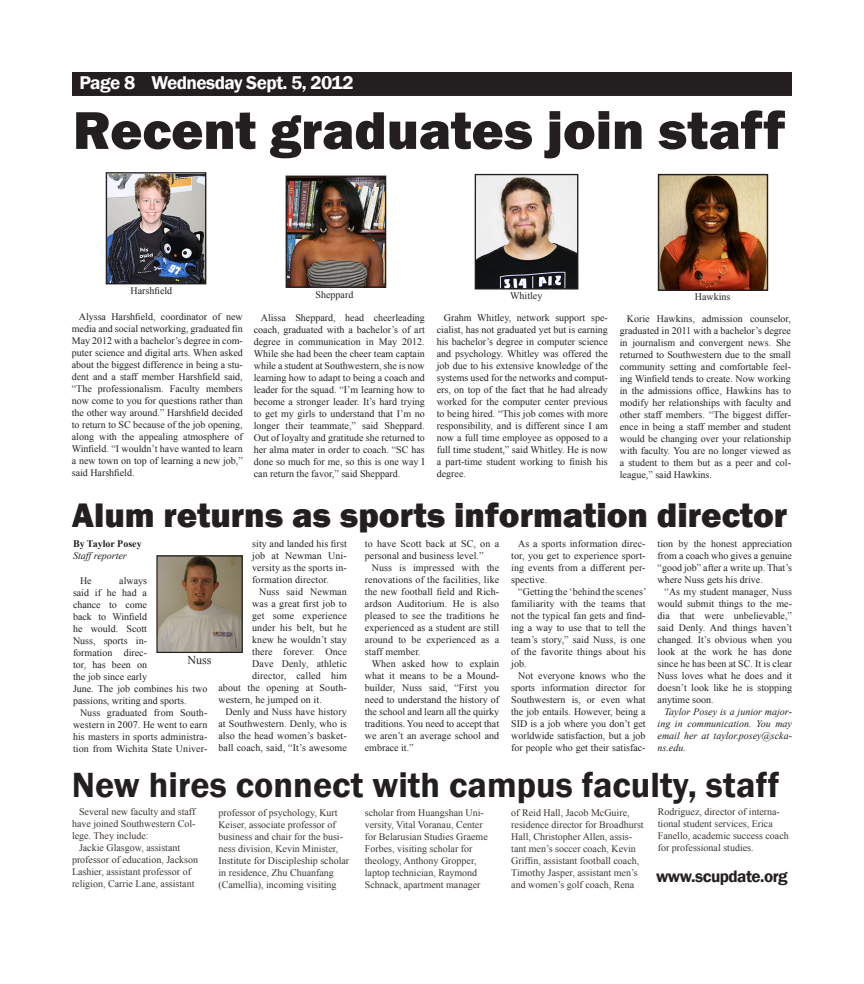
<style>
.page{position:relative;width:864px;height:984px;background:#fff}
.page>*{position:absolute;margin:0;border:0;box-sizing:border-box;transform-origin:0 0}
.t1{font:800 55px "Franklin Gothic";color:#231f20}
.t2{font:600 36px "Franklin Gothic";color:#231f20}
.t3{font:800 35px "Franklin Gothic";color:#231f20}
.t4{font:600 19px "Franklin Gothic";letter-spacing:-.03em;color:#fff}
.t5{font:600 17px "Franklin Gothic";letter-spacing:-.03em;color:#231f20}
.t6{font:12px "Times New Roman";color:#231f20}
.No_Spacing{font:10px/12px "Times New Roman";color:#231f20;text-align:justify}
.t7{font:10px/12px "Times New Roman";color:#3b3630}
.No_Spacing-2{font:italic 10px/12px "Times New Roman";color:#231f20;text-align:justify}
.No_Spacing-3{font:700 10px "Times New Roman";color:#231f20}
</style>
<div class="page">
<div style="left:72px;top:72px;width:720px;height:23px;background:#231f20"></div>
<div style="left:72px;top:72px;width:720px;height:24px;border:1px solid #231f20"></div>
<img style="left:108px;top:175px;width:96px;height:107px">
<div style="left:106px;top:172px;width:100px;height:112px;border:1px solid #231f20"></div>
<img style="left:288px;top:178px;width:96px;height:108px">
<div style="left:286px;top:176px;width:100px;height:112px;border:1px solid #231f20"></div>
<img style="left:477px;top:176px;width:99px;height:112px">
<div style="left:475px;top:174px;width:103px;height:116px;border:1px solid #231f20"></div>
<img style="left:660px;top:176px;width:106px;height:113px">
<div style="left:658px;top:174px;width:110px;height:117px;border:1px solid #231f20"></div>
<img style="left:158px;top:557px;width:83px;height:94px">
<div style="left:156px;top:555px;width:87px;height:98px;border:1px solid #231f20"></div>
<p class="t4" style="left:79px;top:71px;width:276px">Page 8 Wednesday Sept. 5, 2012</p>
<p class="t1" style="left:73px;top:95px;width:714px">Recent graduates join staff</p>
<p class="No_Spacing" style="left:131px;top:285px;width:43px">Harshfield</p>
<p class="No_Spacing" style="left:316px;top:288px;width:39px">Sheppard</p>
<p class="No_Spacing" style="left:510px;top:290px;width:34px">Whitley</p>
<p class="No_Spacing" style="left:695px;top:290px;width:37px">Hawkins</p>
<p class="No_Spacing" style="left:620px;top:312px;width:173px;text-indent:7px">Korie Hawkins, admission counselor, graduated in 2011 with a bachelor’s degree in journalism and convergent news. She returned to Southwestern due to the small community setting and comfortable feel&shy;ing Winfield tends to create. Now working in the admissions office, Hawkins has to modify her relationships with faculty and other staff members. “The biggest differ&shy;ence in being a staff member and student would be changing over your relationship with faculty. You are no longer viewed as a student to them but as a peer and col&shy;league,” said Hawkins.</p>
<p class="No_Spacing" style="left:72px;top:311px;width:173px;text-indent:7px">Alyssa Harshfield, coordinator of new media and social networking, graduated fin May 2012 with a bachelor’s degree in com&shy;puter science and digital arts. When asked about the biggest difference in being a stu&shy;dent and a staff member Harshfield said, “The professionalism. Faculty members now come to you for questions rather than the other way around.” Harshfield decided to return to SC because of the job opening, along with the appealing atmosphere of Winfield. “I wouldn’t have wanted to learn a new town on top of learning a new job,” said Harshfield.</p>
<p class="No_Spacing" style="left:254px;top:312px;width:173px;text-indent:7px">Alissa Sheppard, head cheerleading coach, graduated with a bachelor’s of art degree in communication in May 2012.<br>While she had been the cheer team captain while a student at Southwestern, she is now learning how to adapt to being a coach and leader for the squad. “I’m learning how to become a stronger leader. It’s hard trying to get my girls to understand that I’m no longer their teammate,” said Sheppard.<br>Out of loyalty and gratitude she returned to her alma mater in order to coach. “SC has done so much for me, so this is one way I can return the favor,” said Sheppard.</p>
<p class="t3" style="left:72px;top:493px;width:717px">Alum returns as sports information director</p>
<p class="No_Spacing-3" style="left:73px;top:537px;width:70px">By Taylor Posey</p>
<p class="No_Spacing-2" style="left:73px;top:549px;width:55px">Staff reporter</p>
<p class="No_Spacing" style="left:80px;top:574px;width:13px">He</p>
<p class="No_Spacing" style="left:437px;top:312px;width:173px;text-indent:7px">Grahm Whitley, network support spe&shy;cialist, has not graduated yet but is earning his bachelor’s degree in computer science and psychology. Whitley was offered the job due to his extensive knowledge of the systems used for the networks and comput&shy;ers, on top of the fact that he had already worked for the computer center previous to being hired. “This job comes with more responsibility, and is different since I am now a full time employee as opposed to a full time student,” said Whitley. He is now a part-time student working to finish his degree.</p>
<p class="No_Spacing" style="left:252px;top:537px;width:96px">sity and landed his first job at Newman Uni&shy;versity as the sports in&shy;formation director.</p>
<p class="No_Spacing" style="left:259px;top:585px;width:89px">Nuss said Newman</p>
<p class="No_Spacing" style="left:252px;top:597px;width:96px">was a great first job to</p>
<p class="No_Spacing" style="left:252px;top:609px;width:96px">get some experience</p>
<p class="No_Spacing" style="left:252px;top:621px;width:96px">under his belt, but he</p>
<p class="No_Spacing" style="left:252px;top:633px;width:96px">knew he wouldn’t stay</p>
<p class="No_Spacing" style="left:252px;top:645px;width:96px">there forever. Once</p>
<p class="No_Spacing" style="left:252px;top:657px;width:96px">Dave Denly, athletic</p>
<p class="No_Spacing" style="left:252px;top:669px;width:96px">director, called him</p>
<p class="No_Spacing" style="left:218px;top:681px;width:130px">about the opening at South-</p>
<p class="No_Spacing" style="left:218px;top:693px;width:105px">western, he jumped on it.</p>
<p class="No_Spacing" style="left:218px;top:705px;width:130px;text-indent:7px">Denly and Nuss have history at Southwestern. Denly, who is also the head women’s basket&shy;ball coach, said, “It’s awesome</p>
<p class="No_Spacing" style="left:365px;top:537px;width:136px">to have Scott back at SC, on a personal and business level.”</p>
<p class="No_Spacing" style="left:365px;top:561px;width:136px;text-indent:7px">Nuss is impressed with the renovations of the facilities, like the new football field and Rich&shy;ardson Auditorium. He is also pleased to see the traditions he experienced as a student are still around to be experienced as a staff member.</p>
<p class="No_Spacing" style="left:365px;top:657px;width:136px;text-indent:7px">When asked how to explain what it means to be a Mound&shy;builder, Nuss said, “First you need to understand the history of the school and learn all the quirky traditions. You need to accept that we aren’t an average school and embrace it.”</p>
<p class="No_Spacing" style="left:511px;top:537px;width:136px;text-indent:7px">As a sports information direc&shy;tor, you get to experience sport&shy;ing events from a different per&shy;spective.</p>
<p class="No_Spacing" style="left:511px;top:585px;width:137px;text-indent:7px">“Getting the ‘behind the scenes’ familiarity with the teams that not the typical fan gets and find&shy;ing a way to use that to tell the team’s story,” said Nuss, is one of the favorite things about his job.</p>
<p class="No_Spacing" style="left:511px;top:669px;width:136px;text-indent:7px">Not everyone knows who the sports information director for Southwestern is, or even what the job entails. However, being a SID is a job where you don’t get worldwide satisfaction, but a job for people who get their satisfac-</p>
<p class="No_Spacing" style="left:658px;top:537px;width:136px">tion by the honest appreciation from a coach who gives a genuine “good job” after a write up. That’s where Nuss gets his drive.</p>
<p class="No_Spacing" style="left:658px;top:585px;width:136px;text-indent:7px">“As my student manager, Nuss would submit things to the me&shy;dia that were unbelievable,” said Denly. And things haven’t changed. It’s obvious when you look at the work he has done since he has been at SC. It is clear Nuss loves what he does and it doesn’t look like he is stopping anytime soon.</p>
<p class="No_Spacing-2" style="left:658px;top:705px;width:136px;text-indent:7px">Taylor Posey is a junior major&shy;ing in communication. You may email her at taylor.posey@scka&shy;ns.edu.</p>
<p class="No_Spacing" style="left:73px;top:574px;width:136px;text-align:left;text-indent:46px">always<br>said if he had a<br>chance to come<br>back to Winfield<br>he would. Scott<br>Nuss, sports in-<br>formation direc-<br>tor, has been on<br>the job since early<br>June. The job combines his two passions, writing and sports.</p>
<p class="No_Spacing" style="left:73px;top:706px;width:136px;text-indent:7px">Nuss graduated from South&shy;western in 2007. He went to earn his masters in sports administra&shy;tion from Wichita State Univer-</p>
<p class="t6" style="left:188px;top:652px;width:26px">Nuss</p>
<p class="t2" style="left:72px;top:762px;width:709px">New hires connect with campus faculty, staff</p>
<p class="t7" style="left:72px;top:806px;width:125px;text-align:justify;text-indent:7px">Several new faculty and staff have joined Southwestern Col&shy;lege. They include:</p>
<p class="t7" style="left:72px;top:842px;width:128px;text-indent:7px">Jackie Glasgow, assistant professor of education, Jackson<br>Lashier, assistant professor of religion, Carrie Lane, assistant</p>
<p class="t7" style="left:218px;top:807px;width:132px">professor of psychology, Kurt<br>Keiser, associate professor of business and chair for the busi&shy;ness division, Kevin Minister,<br>Institute for Discipleship scholar in residence, Zhu Chuanfang (Camellia), incoming visiting</p>
<p class="t7" style="left:365px;top:807px;width:125px">scholar from Huangshan Uni&shy;versity, Vital Voranau, Center for Belarusian Studies Graeme<br>Forbes, visiting scholar for theology, Anthony Gropper, laptop technician, Raymond<br>Schnack, apartment manager</p>
<p class="t7" style="left:511px;top:807px;width:134px">of Reid Hall, Jacob McGuire, residence director for Broadhurst<br>Hall, Christopher Allen, assis&shy;tant men’s soccer coach, Kevin<br>Griffin, assistant football coach,<br>Timothy Jasper, assistant men’s and women’s golf coach, Rena</p>
<p class="t7" style="left:658px;top:806px;width:133px">Rodriguez, director of interna&shy;tional student services, Erica<br>Fanello, academic success coach for professional studies.</p>
<p class="t5" style="left:656px;top:866px;width:133px">www.scupdate.org</p>
</div>
